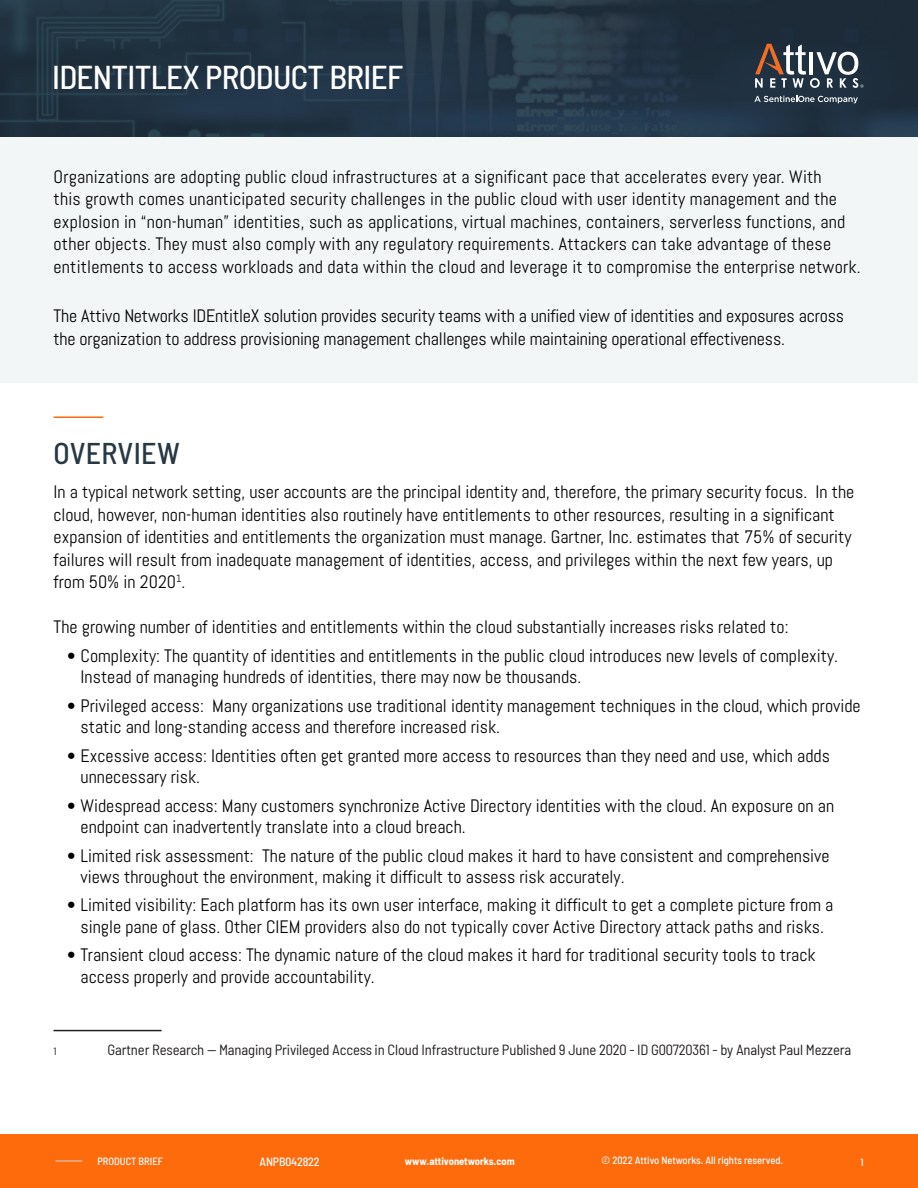
<style>
.page{position:relative;width:918px;height:1188px;background:#fff}
.page>*{position:absolute;margin:0;border:0;box-sizing:border-box;transform-origin:0 0}
.t1{font:500 semi-condensed 33px "Barlow";letter-spacing:-.02em;color:#fff}
.Section_Title_Width{font:500 semi-condensed 30px "Barlow";letter-spacing:.01em;color:#263844}
.Body_Content{font:18px/21.6px "Abel";color:#000}
.Bullets{font:18px/22.5px "Abel";color:#000}
.t2{font:semi-condensed 14.7px "Barlow";letter-spacing:-.01em;color:#231f20}
.t3{font:500 semi-condensed 12px "Barlow";letter-spacing:-.01em;color:#fff}
.t4{font:500 semi-condensed 10.5px "Barlow";color:#fff}
.t5{font:700 semi-condensed 10.5px "Barlow";color:#fff}
.t6{font:semi-condensed 10.5px "Barlow";color:#231f20}
</style>
<div class="page">
<div style="left:0;top:1134px;width:918px;height:54px;background:#fd6b0d"></div>
<svg style="left:55px;top:1161px;width:27px;height:1px"></svg>
<div style="left:0;top:108px;width:918px;height:274px;background:#f3f6f7"></div>
<img style="left:0;top:0;width:918px;height:137px">
<svg style="left:754px;top:96px;width:104px;height:7px"></svg>
<svg style="left:755px;top:44px;width:108px;height:44px"></svg>
<hr style="left:54px;top:416px;width:49px;height:2px;background:#fd6b0d">
<hr style="left:54px;top:1030px;width:108px;height:1px;background:#231f20">
<p class="t1" style="left:52px;top:57px;width:353px">IDENTITLEX PRODUCT BRIEF</p>
<p class="Body_Content" style="left:54px;top:165px;width:809px;line-height:22.5px">Organizations are adopting public cloud infrastructures at a significant pace that accelerates every year. With<br>this growth comes unanticipated security challenges in the public cloud with user identity management and the explosion in “non-human” identities, such as applications, virtual machines, containers, serverless functions, and other objects. They must also comply with any regulatory requirements. Attackers can take advantage of these entitlements to access workloads and data within the cloud and leverage it to compromise the enterprise network.</p>
<p class="Body_Content" style="left:54px;top:305px;width:792px;line-height:22.5px">The Attivo Networks IDEntitleX solution provides security teams with a unified view of identities and exposures across the organization to address provisioning management challenges while maintaining operational effectiveness.</p>
<p class="Section_Title_Width" style="left:54px;top:434px;width:128px">OVERVIEW</p>
<p class="Bullets" style="left:54px;top:481px;width:802px">In a typical network setting, user accounts are the principal identity and, therefore, the primary security focus. In the cloud, however, non-human identities also routinely have entitlements to other resources, resulting in a significant expansion of identities and entitlements the organization must manage. Gartner, Inc. estimates that 75% of security failures will result from inadequate management of identities, access, and privileges within the next few years, up from 50% in 2020<sup>1</sup>.</p>
<p class="Bullets" style="left:54px;top:616px;width:737px">The growing number of identities and entitlements within the cloud substantially increases risks related to:</p>
<p class="Body_Content" style="left:81px;top:645px;width:759px;text-indent:-14px">• Complexity: The quantity of identities and entitlements in the public cloud introduces new levels of complexity.<br>Instead of managing hundreds of identities, there may now be thousands.</p>
<p class="Body_Content" style="left:81px;top:695px;width:782px;text-indent:-14px">• Privileged access: Many organizations use traditional identity management techniques in the cloud, which provide static and long-standing access and therefore increased risk.</p>
<p class="Body_Content" style="left:81px;top:745px;width:751px;text-indent:-14px">• Excessive access: Identities often get granted more access to resources than they need and use, which adds unnecessary risk.</p>
<p class="Body_Content" style="left:81px;top:795px;width:755px;text-indent:-14px">• Widespread access: Many customers synchronize Active Directory identities with the cloud. An exposure on an endpoint can inadvertently translate into a cloud breach.</p>
<p class="Body_Content" style="left:81px;top:845px;width:751px;text-indent:-14px">• Limited risk assessment: The nature of the public cloud makes it hard to have consistent and comprehensive views throughout the environment, making it difficult to assess risk accurately.</p>
<p class="Body_Content" style="left:67px;top:895px;width:768px;text-align:center">• Limited visibility: Each platform has its own user interface, making it difficult to get a complete picture from a single pane of glass. Other CIEM providers also do not typically cover Active Directory attack paths and risks.</p>
<p class="Body_Content" style="left:81px;top:944px;width:737px;text-indent:-14px">• Transient cloud access: The dynamic nature of the cloud makes it hard for traditional security tools to track access properly and provide accountability.</p>
<p class="t6" style="left:54px;top:1044px;width:5px">1</p>
<p class="t2" style="left:108px;top:1040px;width:745px">Gartner Research -- Managing Privileged Access in Cloud Infrastructure Published 9 June 2020 - ID G00720361 - by Analyst Paul Mezzera</p>
<p class="t4" style="left:97px;top:1155px;width:67px">PRODUCT BRIEF</p>
<p class="t3" style="left:260px;top:1154px;width:62px">ANPB042822</p>
<p class="t5" style="left:405px;top:1155px;width:111px">www.attivonetworks.com</p>
<p class="t4" style="left:602px;top:1154px;width:183px">© 2022 Attivo Networks. All rights reserved.</p>
<p class="t4" style="left:861px;top:1155px;width:5px">1</p>
</div>
